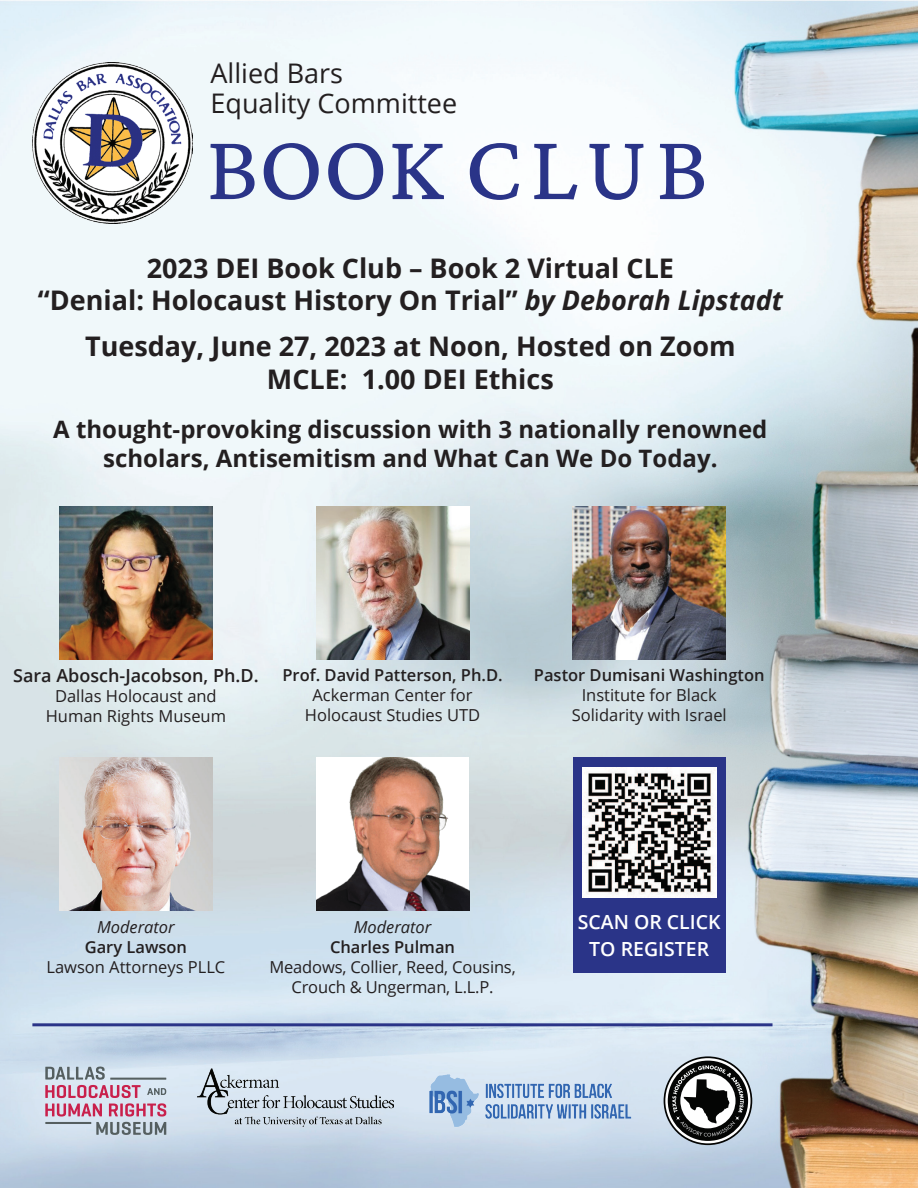
<style>
.page{position:relative;width:918px;height:1188px;background:#fff}
.page>*{position:absolute;margin:0;border:0;box-sizing:border-box;transform-origin:0 0}
.t1{font:700 27px/32.4px "Open Sans";color:#231f20;text-align:center}
.t2{font:27px/30px "Open Sans";color:#231f20}
.t3{font:700 24px/28.8px "Open Sans";color:#231f20;text-align:center}
.t4{font:600 19.5px/27px "Open Sans";color:#fff;text-align:center}
.t5{font:600 18px "Open Sans";color:#231f20}
.t6{font:16.5px/19.8px "Open Sans";color:#231f20;text-align:center}
.t7{font:600 16.5px "Open Sans";color:#231f20}
.t8{font:italic 16.5px "Open Sans";color:#231f20}
.s1{font-style:italic}
</style>
<div class="page">
<img style="left:0;top:0;width:918px;height:1188px">
<img style="left:32px;top:63px;width:160px;height:160px">
<svg style="left:470px;top:143px;width:234px;height:57px"></svg>
<svg style="left:210px;top:143px;width:234px;height:57px"></svg>
<hr style="left:32px;top:1023px;width:741px;height:3px;background:#2a3488">
<img style="left:59px;top:506px;width:153px;height:153px">
<img style="left:316px;top:506px;width:153px;height:153px">
<img style="left:573px;top:506px;width:153px;height:153px">
<img style="left:316px;top:758px;width:153px;height:152px">
<img style="left:59px;top:758px;width:153px;height:152px">
<div style="left:573px;top:758px;width:153px;height:215px;background:#2a3488"></div>
<img style="left:582px;top:768px;width:135px;height:130px">
<svg style="left:45px;top:1067px;width:121px;height:68px"></svg>
<img style="left:198px;top:1069px;width:196px;height:57px">
<img style="left:425px;top:1069px;width:210px;height:63px">
<svg style="left:664px;top:1056px;width:88px;height:89px"></svg>
<h1 class="t2" style="left:210px;top:58px;width:248px">Allied Bars<br>Equality Committee</h1>
<h1 class="t1" style="left:38px;top:251px;width:747px">2023 DEI Book Club – Book 2 Virtual CLE<br>“Denial: Holocaust History On Trial” <span class="s1">by Deborah Lipstadt</span></h1>
<h1 class="t1" style="left:85px;top:329px;width:652px">Tuesday, June 27, 2023 at Noon, Hosted on Zoom<br>MCLE: 1.00 DEI Ethics</h1>
<h2 class="t3" style="left:53px;top:415px;width:716px">A thought-provoking discussion with 3 nationally renowned scholars, Antisemitism and What Can We Do Today.</h2>
<p class="t5" style="left:13px;top:663px;width:247px">Sara Abosch-Jacobson, Ph.D.</p>
<p class="t6" style="left:46px;top:686px;width:182px">Dallas Holocaust and<br>Human Rights Museum</p>
<p class="t7" style="left:282px;top:664px;width:222px">Prof. David Patterson, Ph.D.</p>
<p class="t6" style="left:305px;top:685px;width:177px">Ackerman Center for<br>Holocaust Studies UTD</p>
<p class="t7" style="left:534px;top:664px;width:232px">Pastor Dumisani Washington</p>
<p class="t6" style="left:572px;top:685px;width:157px">Institute for Black<br>Solidarity with Israel</p>
<p class="t8" style="left:97px;top:916px;width:79px">Moderator</p>
<p class="t7" style="left:85px;top:936px;width:104px">Gary Lawson</p>
<p class="t6" style="left:46px;top:957px;width:180px">Lawson Attorneys PLLC</p>
<p class="t8" style="left:354px;top:916px;width:79px">Moderator</p>
<p class="t7" style="left:330px;top:936px;width:127px">Charles Pulman</p>
<p class="t6" style="left:269px;top:957px;width:248px">Meadows, Collier, Reed, Cousins,<br>Crouch &amp; Ungerman, L.L.P.</p>
<p class="t4" style="left:578px;top:908px;width:144px">SCAN OR CLICK<br>TO REGISTER</p>
</div>
